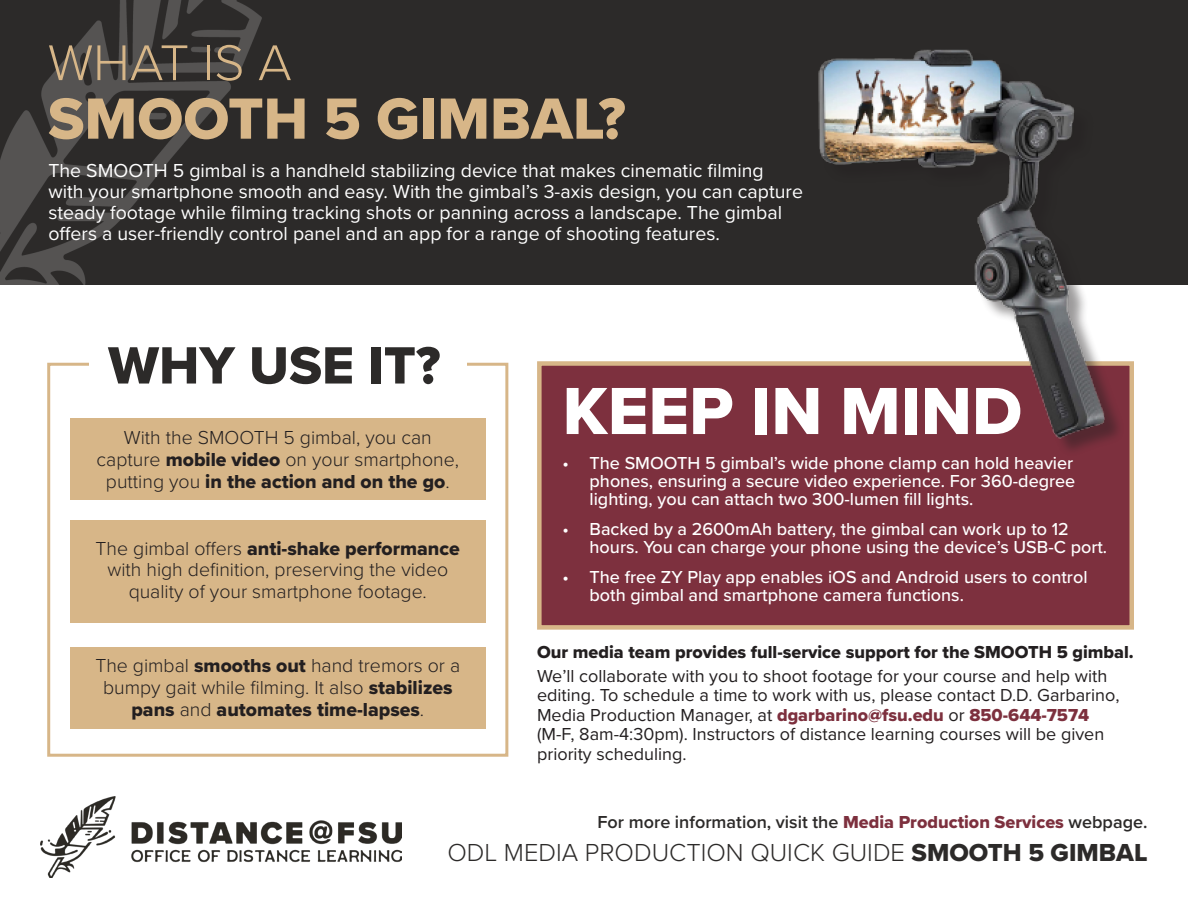
<style>
.page{position:relative;width:1188px;height:918px;background:#fff}
.page>*{position:absolute;margin:0;border:0;box-sizing:border-box;transform-origin:0 0}
.t1{font:69px "Proxima Nova Extrabld";color:#fff}
.t2{font:60.15px "Proxima Nova Extrabld";color:#d7b688}
.t3{font:54.45px "Proxima Nova Extrabld";color:#2c2a29}
.t4{font:300 52.05px "Proxima Nova";color:#d7b688}
.t5{font:300 25.5px "Proxima Nova";color:#2c2a29}
.t6{font:19.5px/21px "Proxima Nova";color:#fff}
.t7{font:300 19.5px/21.9px "Proxima Nova";color:#231f20;text-align:center}
.t8{font:19.5px "Proxima Nova Extrabld";color:#231f20}
.t9{font:500 18px/18px "Proxima Nova";color:#fff}
.t10{font:18px/19.5px "Proxima Nova";color:#231f20}
.t11{font:18px "Proxima Nova Extrabld";color:#231f20}
.t12{font:600 18px "Proxima Nova";color:#2c2a29}
.t13{font:18px "Proxima Nova Extrabld";color:#7d303e}
.s1{font-family:"Proxima Nova Extrabld";font-weight:400}
.s2{font-family:"Proxima Nova";font-weight:300}
.s3{font-family:"Proxima Nova";color:#231f20}
.s4{font-family:"Proxima Nova Extrabld";font-weight:400;color:#7d303e}
</style>
<div class="page">
<div style="left:537px;top:361px;width:597px;height:269px;background:#7d303e;border:4px solid #d7b688"></div>
<div style="left:47px;top:363px;width:461px;height:394px;border:3px solid #d7b688"></div>
<div style="left:0;top:0;width:1188px;height:284px;background:#2c2a29"></div>
<img style="left:0;top:0;width:262px;height:284px">
<img style="left:804px;top:49px;width:334px;height:403px">
<div style="left:70px;top:418px;width:416px;height:82px;background:#d7b688"></div>
<div style="left:70px;top:521px;width:416px;height:102px;background:#d7b688"></div>
<div style="left:70px;top:647px;width:416px;height:82px;background:#d7b688"></div>
<div style="left:89px;top:336px;width:378px;height:61px;background:#fff"></div>
<img style="left:40px;top:796px;width:361px;height:82px">
<h3 class="t4" style="left:48px;top:24px;width:245px">WHAT IS A</h3>
<h2 class="t2" style="left:48px;top:74px;width:579px">SMOOTH 5 GIMBAL?</h2>
<p class="t6" style="left:48px;top:159px;width:756px">The SMOOTH 5 gimbal is a handheld stabilizing device that makes cinematic filming with your smartphone smooth and easy. With the gimbal’s 3-axis design, you can capture steady footage while filming tracking shots or panning across a landscape. The gimbal offers a user-friendly control panel and an app for a range of shooting features.</p>
<h3 class="t3" style="left:108px;top:325px;width:334px">WHY USE IT?</h3>
<p class="t7" style="left:97px;top:426px;width:364px">With the SMOOTH 5 gimbal, you can capture <span class="s1">mobile video</span> on your smartphone,</p>
<p class="t8" style="left:106px;top:467px;width:345px"><span class="s2">putting you</span> in the action and on the go<span class="s2">.</span></p>
<p class="t8" style="left:96px;top:534px;width:366px"><span class="s2">The gimbal offers</span> anti-shake performance</p>
<p class="t7" style="left:107px;top:558px;width:342px">with high definition, preserving the video quality of your smartphone footage.</p>
<p class="t7" style="left:95px;top:654px;width:366px">The gimbal <span class="s1">smooths out</span> hand tremors or a bumpy gait while filming. It also <span class="s1">stabilizes</span></p>
<p class="t8" style="left:131px;top:695px;width:294px">pans <span class="s2">and</span> automates time-lapses<span class="s2">.</span></p>
<h1 class="t1" style="left:563px;top:360px;width:461px">KEEP IN MIND</h1>
<p class="t9" style="left:590px;top:454px;width:487px;text-align:justify;text-indent:-27px">• The SMOOTH 5 gimbal’s wide phone clamp can hold heavier phones, ensuring a secure video experience. For 360-degree lighting, you can attach two 300-lumen fill lights.</p>
<p class="t9" style="left:590px;top:520px;width:519px;text-indent:-27px">• Backed by a 2600mAh battery, the gimbal can work up to 12 hours. You can charge your phone using the device’s USB-C port.</p>
<p class="t9" style="left:590px;top:568px;width:500px;text-indent:-27px">• The free ZY Play app enables iOS and Android users to control both gimbal and smartphone camera functions.</p>
<p class="t11" style="left:537px;top:638px;width:598px">Our media team provides full-service support for the SMOOTH 5 gimbal.</p>
<p class="t10" style="left:537px;top:665px;width:584px">We’ll collaborate with you to shoot footage for your course and help with editing. To schedule a time to work with us, please contact D.D. Garbarino,</p>
<p class="t13" style="left:537px;top:701px;width:554px"><span class="s3">Media Production Manager, at</span> dgarbarino@fsu.edu <span class="s3">or</span> 850-644-7574</p>
<p class="t10" style="left:537px;top:724px;width:569px">(M-F, 8am-4:30pm). Instructors of distance learning courses will be given priority scheduling.</p>
<p class="t12" style="left:597px;top:808px;width:552px">For more information, visit the <span class="s4">Media Production Services</span> webpage.</p>
<h3 class="t5" style="left:447px;top:833px;width:702px">ODL MEDIA PRODUCTION QUICK GUIDE <span class="s1">SMOOTH 5 GIMBAL</span></h3>
</div>
